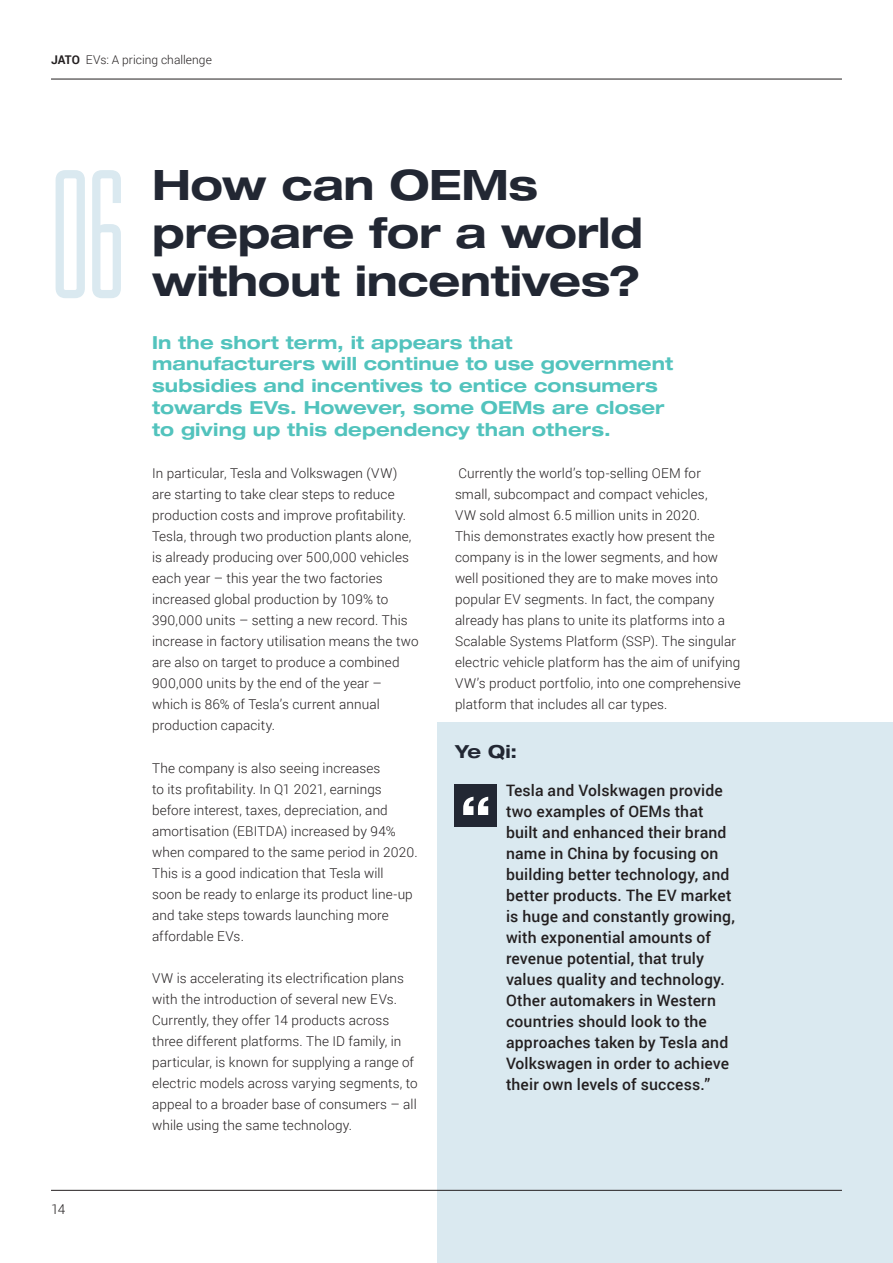
<style>
.page{position:relative;width:893px;height:1263px;background:#fff}
.page>*{position:absolute;margin:0;border:0;box-sizing:border-box;transform-origin:0 0}
.Divider_numerals{font:183px "Plaak 2 Griffon 22 Light";color:#dae9f0}
.H1_Page_Headline_28p{font:700 expanded 42px/48px "Helvetica Neue LTW1 G";letter-spacing:-.01em;color:#222733}
.H3_Sub_Head{font:700 expanded 18px/21.8px "Helvetica Neue LTW1 G";letter-spacing:.01em;color:#52c3bd}
.H3_Sub_Head-2{font:700 expanded 18px "Helvetica Neue LTW1 G";color:#222733}
.Body_header{font:500 15.75px/21px "Roboto";letter-spacing:.01em;color:#231f20}
.Body{font:300 13.5px/21px "Roboto";letter-spacing:.01em;color:#231f20}
.t1{font:300 12px "Roboto";letter-spacing:.005em;color:#231f20}
.s1{font-weight:700}
</style>
<div class="page">
<hr style="left:51px;top:79px;width:791px;height:1px;background:#231f20">
<div style="left:438px;top:723px;width:455px;height:540px;background:#dae9f0"></div>
<div style="left:454px;top:784px;width:43px;height:43px;background:#222733"></div>
<svg style="left:463px;top:797px;width:25px;height:18px"></svg>
<hr style="left:51px;top:1190px;width:791px;height:1px;background:#231f20">
<p class="t1" style="left:51px;top:51px;width:162px"><span class="s1">JATO</span> EVs: A pricing challenge</p>
<p class="Divider_numerals" style="left:51px;top:152px;width:76px">06</p>
<p class="Body" style="left:51px;top:1198px;width:16px">14</p>
<p class="H1_Page_Headline_28p" style="left:152px;top:159px;width:492px">How can OEMs prepare for a world</p>
<p class="H1_Page_Headline_28p" style="left:152px;top:255px;width:490px">without incentives?</p>
<p class="H3_Sub_Head" style="left:152px;top:331px;width:522px">In the short term, it appears that manufacturers will continue to use government subsidies and incentives to entice consumers towards EVs. However, some OEMs are closer to giving up this dependency than others.</p>
<p class="Body" style="left:152px;top:463px;width:268px">In particular, Tesla and Volkswagen (VW) are starting to take clear steps to reduce production costs and improve profitability.<br>Tesla, through two production plants alone, is already producing over 500,000 vehicles each year – this year the two factories increased global production by 109% to 390,000 units – setting a new record. This increase in factory utilisation means the two are also on target to produce a combined 900,000 units by the end of the year – which is 86% of Tesla’s current annual production capacity.</p>
<p class="Body" style="left:152px;top:757px;width:267px">The company is also seeing increases<br>to its profitability. In Q1 2021, earnings before interest, taxes, depreciation, and amortisation (EBITDA) increased by 94% when compared to the same period in 2020.<br>This is a good indication that Tesla will<br>soon be ready to enlarge its product line-up and take steps towards launching more affordable EVs.</p>
<p class="Body" style="left:152px;top:967px;width:267px">VW is accelerating its electrification plans with the introduction of several new EVs.<br>Currently, they offer 14 products across three different platforms. The ID family, in particular, is known for supplying a range of electric models across varying segments, to appeal to a broader base of consumers – all while using the same technology.</p>
<p class="Body" style="left:455px;top:463px;width:287px">Currently the world’s top-selling OEM for<br>small, subcompact and compact vehicles,<br>VW sold almost 6.5 million units in 2020.<br>This demonstrates exactly how present the company is in the lower segments, and how well positioned they are to make moves into popular EV segments. In fact, the company already has plans to unite its platforms into a Scalable Systems Platform (SSP). The singular electric vehicle platform has the aim of unifying VW’s product portfolio, into one comprehensive platform that includes all car types.</p>
<p class="H3_Sub_Head-2" style="left:455px;top:740px;width:64px">Ye Qi:</p>
<p class="Body_header" style="left:506px;top:779px;width:231px">Tesla and Volskwagen provide two examples of OEMs that built and enhanced their brand name in China by focusing on building better technology, and better products. The EV market is huge and constantly growing, with exponential amounts of revenue potential, that truly values quality and technology.<br>Other automakers in Western countries should look to the approaches taken by Tesla and<br>Volkswagen in order to achieve their own levels of success.”</p>
</div>
